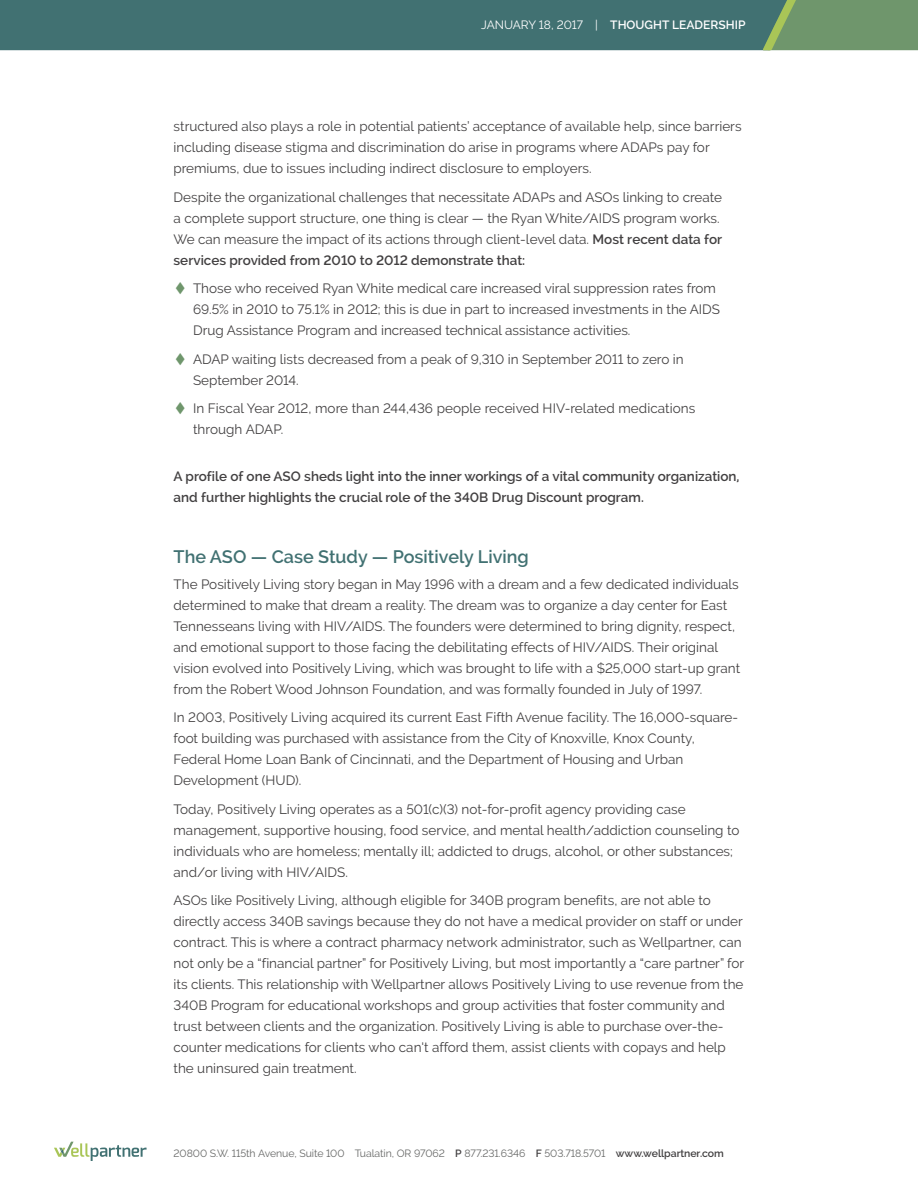
<style>
.page{position:relative;width:918px;height:1188px;background:#fff}
.page>*{position:absolute;margin:0;border:0;box-sizing:border-box;transform-origin:0 0}
.Subhead_2__more_spac{font:600 18px "Raleway";color:#417172}
.Body_Copy_2__default{font:13.5px/21px "Raleway";color:#424041}
.Body_Copy_1__less_sp{font:13.5px/21px "Raleway";color:#424041}
.Bullet_Body_Copy_1_1{font:13.5px/21px "Raleway";color:#424041}
.Body_Copy_3__more_sp{font:600 13.5px/21px "Raleway";color:#424041}
.Content_type{font:600 12px "Raleway";color:#fff}
.t1{font:10.5px "Raleway";letter-spacing:-.005em;color:#686968}
.s1{font-weight:400}
.s2{font-weight:600}
.s3{color:#6f966c}
.s4{font-weight:600;color:#424041}
</style>
<div class="page">
<svg style="left:54px;top:1142px;width:93px;height:19px"></svg>
<svg style="left:0;top:0;width:918px;height:50px;background:#487770"></svg>
<p class="Content_type" style="left:481px;top:18px;width:266px"><span class="s1">JANUARY 18, 2017 |</span> THOUGHT LEADERSHIP</p>
<p class="Body_Copy_2__default" style="left:174px;top:116px;width:570px">structured also plays a role in potential patients’ acceptance of available help, since barriers including disease stigma and discrimination do arise in programs where ADAPs pay for premiums, due to issues including indirect disclosure to employers.</p>
<p class="Body_Copy_2__default" style="left:174px;top:187px;width:550px">Despite the organizational challenges that necessitate ADAPs and ASOs linking to create a complete support structure, one thing is clear — the Ryan White/AIDS program works.<br>We can measure the impact of its actions through client-level data. <span class="s2">Most recent data for services provided from 2010 to 2012 demonstrate that:</span></p>
<p class="Bullet_Body_Copy_1_1" style="left:193px;top:278px;width:529px;text-indent:-20px"><span class="s3">▲</span> Those who received Ryan White medical care increased viral suppression rates from<br>69.5% in 2010 to 75.1% in 2012; this is due in part to increased investments in the AIDS<br>Drug Assistance Program and increased technical assistance activities.</p>
<p class="Bullet_Body_Copy_1_1" style="left:193px;top:349px;width:492px;text-indent:-20px"><span class="s3">▲</span> ADAP waiting lists decreased from a peak of 9,310 in September 2011 to zero in<br>September 2014.</p>
<p class="Bullet_Body_Copy_1_1" style="left:193px;top:398px;width:504px;text-indent:-20px"><span class="s3">▲</span> In Fiscal Year 2012, more than 244,436 people received HIV-related medications through ADAP.</p>
<p class="Body_Copy_3__more_sp" style="left:174px;top:466px;width:568px">A profile of one ASO sheds light into the inner workings of a vital community organization, and further highlights the crucial role of the 340B Drug Discount program.</p>
<p class="Subhead_2__more_spac" style="left:174px;top:547px;width:357px">The ASO — Case Study — Positively Living</p>
<p class="Body_Copy_1__less_sp" style="left:174px;top:574px;width:568px">The Positively Living story began in May 1996 with a dream and a few dedicated individuals determined to make that dream a reality. The dream was to organize a day center for East Tennesseans living with HIV/AIDS. The founders were determined to bring dignity, respect, and emotional support to those facing the debilitating effects of HIV/AIDS. Their original vision evolved into Positively Living, which was brought to life with a $25,000 start-up grant from the Robert Wood Johnson Foundation, and was formally founded in July of 1997.</p>
<p class="Body_Copy_2__default" style="left:174px;top:707px;width:566px">In 2003, Positively Living acquired its current East Fifth Avenue facility. The 16,000-square&shy;foot building was purchased with assistance from the City of Knoxville, Knox County, Federal Home Loan Bank of Cincinnati, and the Department of Housing and Urban Development (HUD).</p>
<p class="Body_Copy_2__default" style="left:174px;top:799px;width:567px">Today, Positively Living operates as a 501(c)(3) not-for-profit agency providing case management, supportive housing, food service, and mental health/addiction counseling to individuals who are homeless; mentally ill; addicted to drugs, alcohol, or other substances; and/or living with HIV/AIDS.</p>
<p class="Body_Copy_2__default" style="left:174px;top:890px;width:572px">ASOs like Positively Living, although eligible for 340B program benefits, are not able to directly access 340B savings because they do not have a medical provider on staff or under contract. This is where a contract pharmacy network administrator, such as Wellpartner, can not only be a “financial partner” for Positively Living, but most importantly a “care partner” for its clients. This relationship with Wellpartner allows Positively Living to use revenue from the 340B Program for educational workshops and group activities that foster community and trust between clients and the organization. Positively Living is able to purchase over-the&shy;counter medications for clients who can't afford them, assist clients with copays and help the uninsured gain treatment.</p>
<p class="t1" style="left:174px;top:1147px;width:552px">20800 S.W. 115th Avenue, Suite 100 Tualatin, OR 97062 <span class="s4">P</span> 877.231.6346 <span class="s4">F</span> 503.718.5701 <span class="s4">www.wellpartner.com</span></p>
</div>
